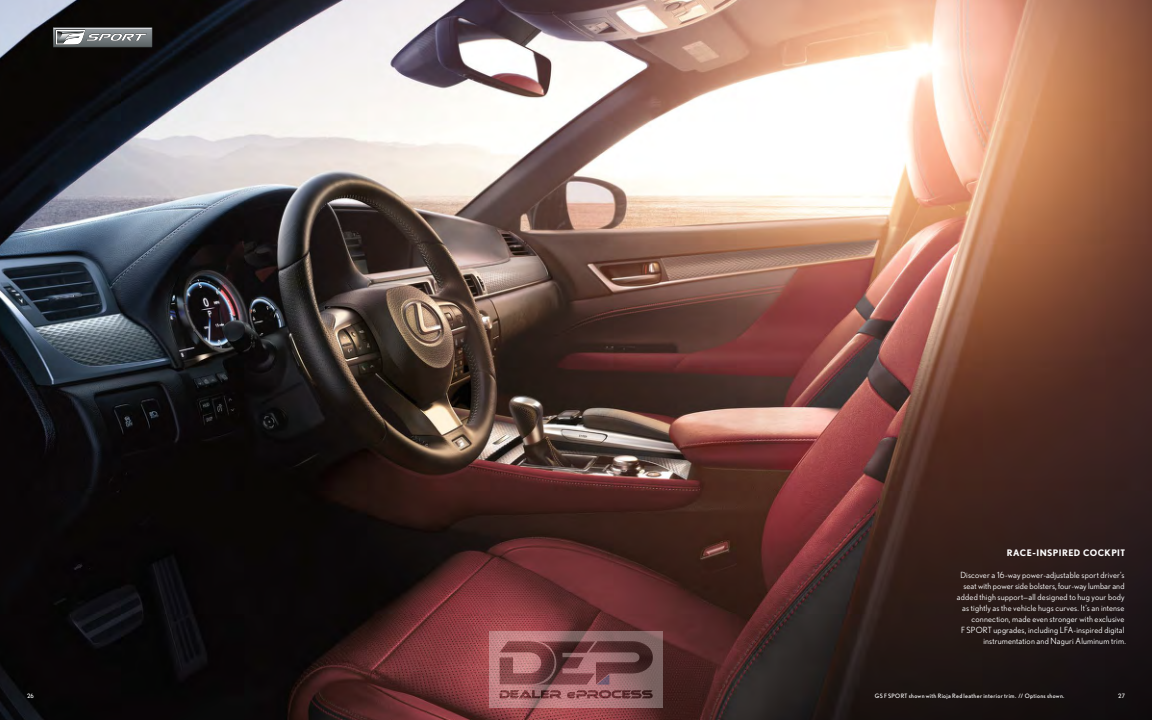
<style>
.page{position:relative;width:1152px;height:720px;background:#fff}
.page>*{position:absolute;margin:0;border:0;box-sizing:border-box;transform-origin:0 0}
._1c__Caption_Headlin{font:700 9px "Nobel";letter-spacing:.045em;color:#fff}
._1d__Body_copy{font:8.5px/11px "Nobel";letter-spacing:.015em;color:#fff;text-align:right}
.t1{font:6px "Nobel";letter-spacing:.055em;color:#fff}
</style>
<div class="page">
<img style="left:0;top:0;width:1152px;height:720px">
<svg style="left:53px;top:27px;width:99px;height:20px"></svg>
<img style="left:490px;top:631px;width:172px;height:77px">
<p class="_1c__Caption_Headlin" style="left:1007px;top:548px;width:120px">RACE-INSPIRED COCKPIT</p>
<p class="_1d__Body_copy" style="left:957px;top:570px;width:171px">Discover a 16-way power-adjustable sport driver’s seat with power side bolsters, four-way lumbar and added thigh support—all designed to hug your body as tightly as the vehicle hugs curves. It’s an intense connection, made even stronger with exclusive<br>F SPORT upgrades, including LFA-inspired digital instrumentation and Naguri Aluminum trim.</p>
<p class="t1" style="left:27px;top:692px;width:8px">26</p>
<p class="t1" style="left:1118px;top:692px;width:8px">27</p>
<p class="t1" style="left:875px;top:692px;width:191px">GS F SPORT shown with Rioja Red leather interior trim. // Options shown.</p>
</div>
